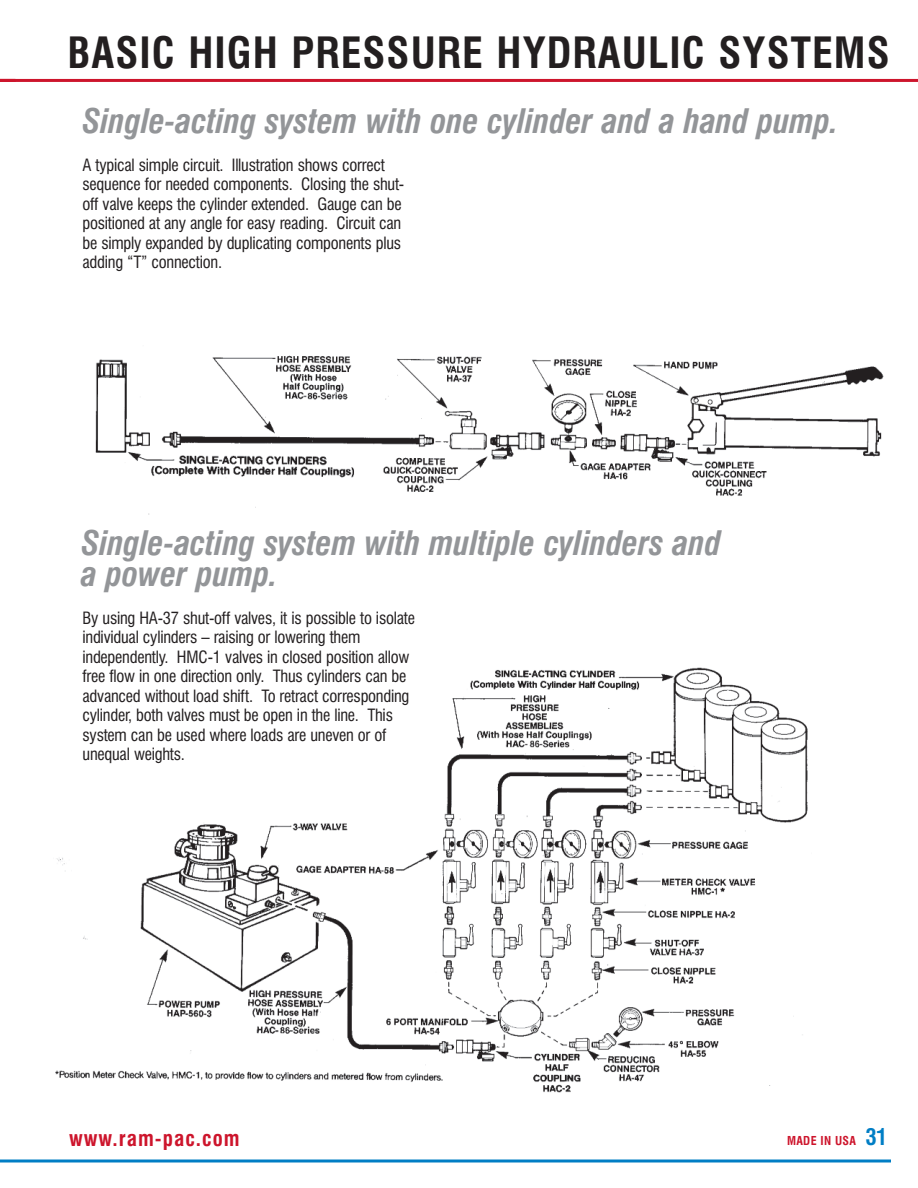
<style>
.page{position:relative;width:918px;height:1188px;background:#fff}
.page>*{position:absolute;margin:0;border:0;box-sizing:border-box;transform-origin:0 0}
.t1{font:700 condensed 42px "Swiss 721 BT";letter-spacing:.025em;color:#231f20}
.t2{font:italic 700 condensed 33px/31.5px "Swiss 721 BT";letter-spacing:-.005em;color:#939598}
.t3{font:700 condensed 21px "Swiss 721 BT";letter-spacing:.05em;color:#cd152c}
.t4{font:condensed 16.5px/19.5px "Swiss 721 BT";letter-spacing:-.015em;color:#231f20}
.t5{font:700 condensed 12px "Swiss 721 BT";letter-spacing:.025em;color:#cd152c}
.s1{font-size:22.5px;color:#007ec5}
</style>
<div class="page">
<img style="left:55px;top:667px;width:753px;height:426px">
<hr style="left:0;top:79px;width:918px;height:3px;background:#cd152c">
<img style="left:95px;top:355px;width:789px;height:160px">
<hr style="left:0;top:1160px;width:891px;height:2px;background:#007ec5">
<h1 class="t1" style="left:68px;top:37px;width:824px">BASIC HIGH PRESSURE HYDRAULIC SYSTEMS</h1>
<h2 class="t2" style="left:82px;top:108px;width:758px">Single-acting system with one cylinder and a hand pump.</h2>
<p class="t4" style="left:82px;top:156px;width:323px">A typical simple circuit. Illustration shows correct sequence for needed components. Closing the shut&shy;off valve keeps the cylinder extended. Gauge can be positioned at any angle for easy reading. Circuit can be simply expanded by duplicating components plus adding “T” connection.</p>
<h2 class="t2" style="left:81px;top:529px;width:642px">Single-acting system with multiple cylinders and a power pump.</h2>
<p class="t4" style="left:83px;top:609px;width:334px">By using HA-37 shut-off valves, it is possible to isolate individual cylinders – raising or lowering them independently. HMC-1 valves in closed position allow free flow in one direction only. Thus cylinders can be advanced without load shift. To retract corresponding cylinder, both valves must be open in the line. This system can be used where loads are uneven or of unequal weights.</p>
<p class="t3" style="left:69px;top:1130px;width:172px">www.ram-pac.com</p>
<p class="t5" style="left:787px;top:1136px;width:102px">MADE IN USA <span class="s1">31</span></p>
</div>
